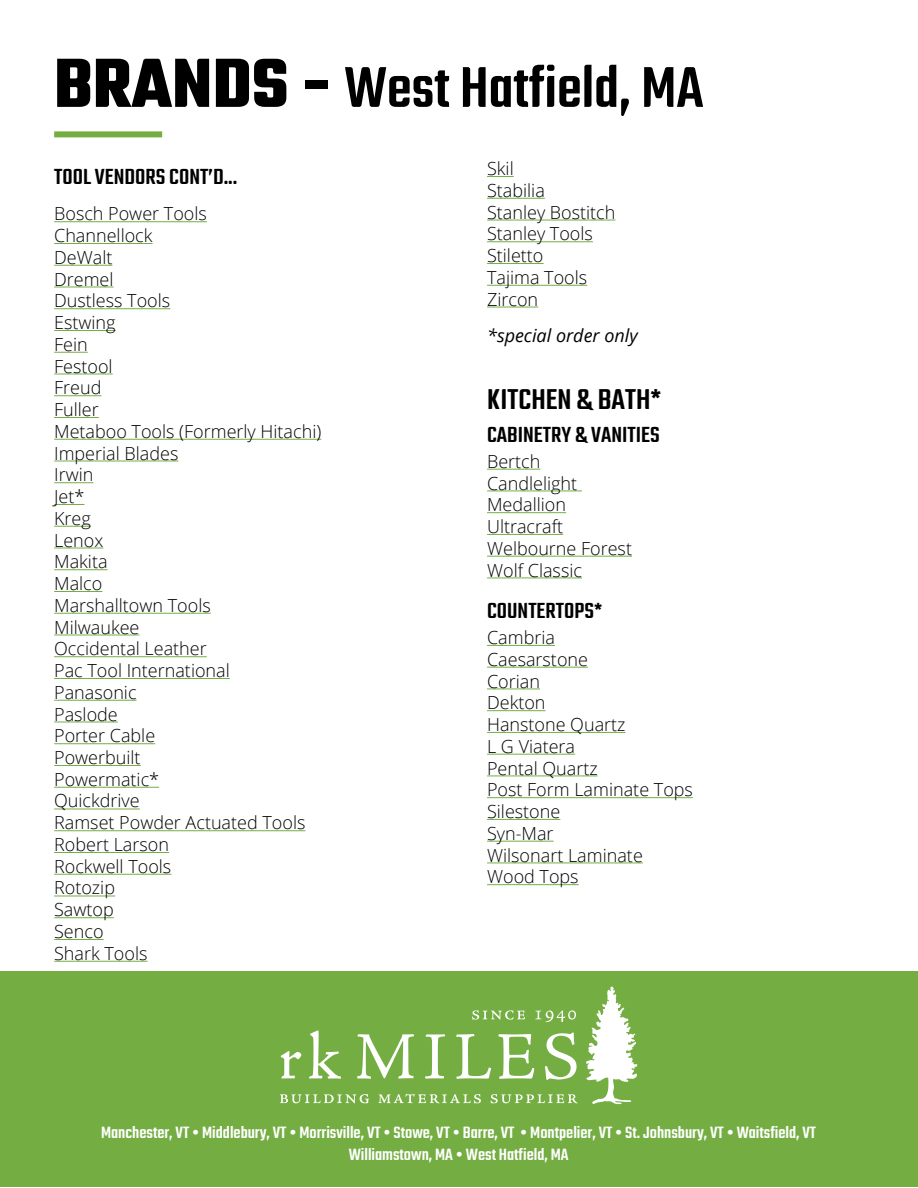
<style>
.page{position:relative;width:918px;height:1188px;background:#fff}
.page>*{position:absolute;margin:0;border:0;box-sizing:border-box;transform-origin:0 0}
.t1{font:500 63px "Industrial";color:#000}
.t2{font:500 31.5px "Industrial";color:#000}
.t3{font:500 24px "Industrial";color:#000}
.t4{font:300 18px/21.8px "Open Sans";color:#000}
.t5{font:500 18px/21.6px "Industrial";color:#fff;text-align:center}
.t6{font:italic 18px "Open Sans";color:#000}
.s1{font-weight:700;font-size:75px}
</style>
<div class="page">
<div style="left:0;top:971px;width:918px;height:216px;background:#74ae43"></div>
<div style="left:54px;top:131px;width:108px;height:6px;background:#74ae43"></div>
<svg style="left:280px;top:1094px;width:89px;height:9px"></svg>
<svg style="left:379px;top:1094px;width:102px;height:9px"></svg>
<svg style="left:491px;top:1094px;width:87px;height:9px"></svg>
<svg style="left:472px;top:1010px;width:53px;height:10px"></svg>
<svg style="left:535px;top:1010px;width:41px;height:12px"></svg>
<svg style="left:281px;top:1051px;width:20px;height:27px"></svg>
<svg style="left:309px;top:1030px;width:32px;height:49px"></svg>
<svg style="left:357px;top:1034px;width:57px;height:45px"></svg>
<svg style="left:425px;top:1034px;width:20px;height:45px"></svg>
<svg style="left:456px;top:1034px;width:35px;height:45px"></svg>
<svg style="left:499px;top:1034px;width:35px;height:45px"></svg>
<svg style="left:545px;top:1033px;width:32px;height:47px"></svg>
<svg style="left:586px;top:987px;width:51px;height:117px"></svg>
<hr style="left:54px;top:221px;width:153px;height:1px;background:#74ae43">
<hr style="left:54px;top:243px;width:99px;height:1px;background:#74ae43">
<hr style="left:54px;top:265px;width:58px;height:1px;background:#74ae43">
<hr style="left:54px;top:287px;width:60px;height:1px;background:#74ae43">
<hr style="left:54px;top:308px;width:116px;height:1px;background:#74ae43">
<hr style="left:54px;top:330px;width:62px;height:1px;background:#74ae43">
<hr style="left:54px;top:352px;width:34px;height:1px;background:#74ae43">
<hr style="left:54px;top:374px;width:59px;height:1px;background:#74ae43">
<hr style="left:54px;top:395px;width:47px;height:1px;background:#74ae43">
<hr style="left:54px;top:417px;width:45px;height:1px;background:#74ae43">
<hr style="left:54px;top:439px;width:267px;height:1px;background:#74ae43">
<hr style="left:54px;top:461px;width:124px;height:1px;background:#74ae43">
<hr style="left:54px;top:482px;width:39px;height:1px;background:#74ae43">
<hr style="left:54px;top:504px;width:30px;height:1px;background:#74ae43">
<hr style="left:54px;top:526px;width:37px;height:1px;background:#74ae43">
<hr style="left:54px;top:548px;width:49px;height:1px;background:#74ae43">
<hr style="left:54px;top:569px;width:54px;height:1px;background:#74ae43">
<hr style="left:54px;top:591px;width:48px;height:1px;background:#74ae43">
<hr style="left:54px;top:613px;width:157px;height:1px;background:#74ae43">
<hr style="left:54px;top:635px;width:85px;height:1px;background:#74ae43">
<hr style="left:54px;top:656px;width:153px;height:1px;background:#74ae43">
<hr style="left:54px;top:678px;width:176px;height:1px;background:#74ae43">
<hr style="left:54px;top:700px;width:83px;height:1px;background:#74ae43">
<hr style="left:54px;top:722px;width:64px;height:1px;background:#74ae43">
<hr style="left:54px;top:743px;width:101px;height:1px;background:#74ae43">
<hr style="left:54px;top:765px;width:87px;height:1px;background:#74ae43">
<hr style="left:54px;top:787px;width:105px;height:1px;background:#74ae43">
<hr style="left:54px;top:809px;width:86px;height:1px;background:#74ae43">
<hr style="left:54px;top:830px;width:251px;height:1px;background:#74ae43">
<hr style="left:54px;top:852px;width:115px;height:1px;background:#74ae43">
<hr style="left:54px;top:874px;width:117px;height:1px;background:#74ae43">
<hr style="left:54px;top:896px;width:61px;height:1px;background:#74ae43">
<hr style="left:54px;top:917px;width:60px;height:1px;background:#74ae43">
<hr style="left:54px;top:939px;width:50px;height:1px;background:#74ae43">
<hr style="left:54px;top:961px;width:94px;height:1px;background:#74ae43">
<svg style="left:487px;top:176px;width:27px;height:1px"></svg>
<hr style="left:487px;top:198px;width:58px;height:1px;background:#74ae43">
<hr style="left:487px;top:220px;width:128px;height:1px;background:#74ae43">
<hr style="left:487px;top:241px;width:106px;height:1px;background:#74ae43">
<hr style="left:487px;top:263px;width:57px;height:1px;background:#74ae43">
<hr style="left:487px;top:285px;width:100px;height:1px;background:#74ae43">
<hr style="left:487px;top:307px;width:51px;height:1px;background:#74ae43">
<hr style="left:487px;top:469px;width:53px;height:1px;background:#74ae43">
<hr style="left:487px;top:490px;width:95px;height:1px;background:#74ae43">
<hr style="left:487px;top:512px;width:79px;height:1px;background:#74ae43">
<hr style="left:487px;top:534px;width:76px;height:1px;background:#74ae43">
<hr style="left:487px;top:556px;width:145px;height:1px;background:#74ae43">
<hr style="left:487px;top:577px;width:95px;height:1px;background:#74ae43">
<hr style="left:487px;top:645px;width:68px;height:1px;background:#74ae43">
<hr style="left:487px;top:667px;width:101px;height:1px;background:#74ae43">
<hr style="left:487px;top:688px;width:53px;height:1px;background:#74ae43">
<hr style="left:487px;top:710px;width:59px;height:1px;background:#74ae43">
<hr style="left:487px;top:732px;width:139px;height:1px;background:#74ae43">
<hr style="left:487px;top:754px;width:88px;height:1px;background:#74ae43">
<hr style="left:487px;top:775px;width:111px;height:1px;background:#74ae43">
<hr style="left:487px;top:797px;width:206px;height:1px;background:#74ae43">
<hr style="left:487px;top:819px;width:73px;height:1px;background:#74ae43">
<hr style="left:487px;top:841px;width:67px;height:1px;background:#74ae43">
<hr style="left:487px;top:862px;width:156px;height:1px;background:#74ae43">
<hr style="left:487px;top:884px;width:92px;height:1px;background:#74ae43">
<h1 class="t1" style="left:54px;top:55px;width:651px"><span class="s1">BRANDS -</span> West Hatfield, MA</h1>
<h3 class="t3" style="left:54px;top:165px;width:185px">TOOL VENDORS CONT’D...</h3>
<p class="t4" style="left:54px;top:203px;width:269px">Bosch Power Tools<br>Channellock<br>DeWalt<br>Dremel<br>Dustless Tools<br>Estwing<br>Fein<br>Festool<br>Freud<br>Fuller<br>Metaboo Tools (Formerly Hitachi)<br>Imperial Blades<br>Irwin<br>Jet*<br>Kreg<br>Lenox<br>Makita<br>Malco<br>Marshalltown Tools<br>Milwaukee<br>Occidental Leather<br>Pac Tool International<br>Panasonic<br>Paslode<br>Porter Cable<br>Powerbuilt<br>Powermatic*<br>Quickdrive<br>Ramset Powder Actuated Tools<br>Robert Larson<br>Rockwell Tools<br>Rotozip<br>Sawtop<br>Senco<br>Shark Tools</p>
<p class="t4" style="left:487px;top:157px;width:130px">Skil<br>Stabilia<br>Stanley Bostitch<br>Stanley Tools<br>Stiletto<br>Tajima Tools<br>Zircon</p>
<p class="t6" style="left:487px;top:323px;width:152px">*special order only</p>
<h2 class="t2" style="left:487px;top:384px;width:176px">KITCHEN &amp; BATH*</h2>
<h3 class="t3" style="left:487px;top:422px;width:174px">CABINETRY &amp; VANITIES</h3>
<p class="t4" style="left:487px;top:450px;width:146px">Bertch<br>Candlelight<br>Medallion<br>Ultracraft<br>Welbourne Forest<br>Wolf Classic</p>
<h3 class="t3" style="left:487px;top:598px;width:117px">COUNTERTOPS*</h3>
<p class="t4" style="left:487px;top:626px;width:207px">Cambria<br>Caesarstone<br>Corian<br>Dekton<br>Hanstone Quartz<br>L G Viatera<br>Pental Quartz<br>Post Form Laminate Tops<br>Silestone<br>Syn-Mar<br>Wilsonart Laminate<br>Wood Tops</p>
<p class="t5" style="left:101px;top:1122px;width:717px">Manchester, VT • Middlebury, VT • Morrisville, VT • Stowe, VT • Barre, VT • Montpelier, VT • St. Johnsbury, VT • Waitsfield, VT<br>Williamstown, MA • West Hatfield, MA</p>
</div>
